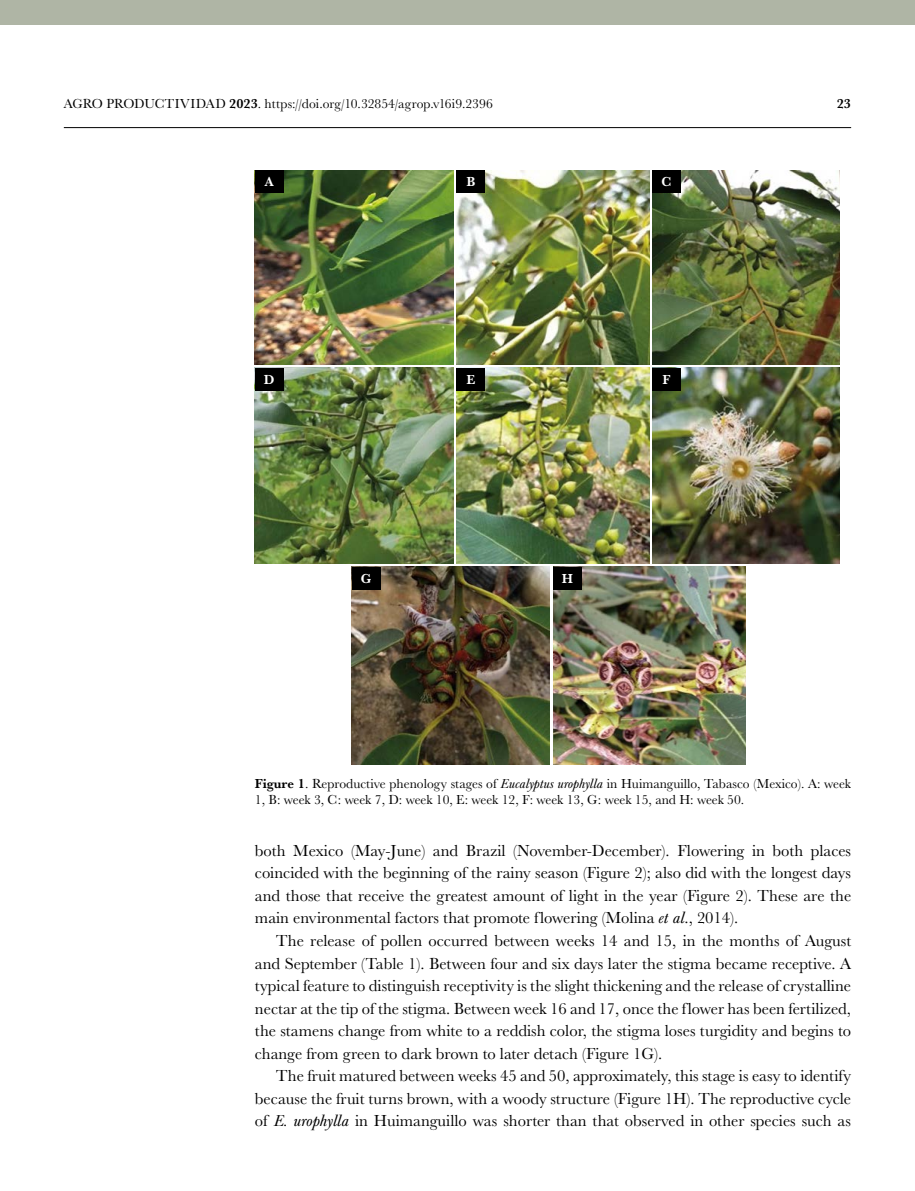
<style>
.page{position:relative;width:915px;height:1191px;background:#fff}
.page>*{position:absolute;margin:0;border:0;box-sizing:border-box;transform-origin:0 0}
.t1{font:16.5px/22.5px "Baskerville URW";color:#000;text-align:justify}
.t2{font:13.5px/16.5px "Baskerville URW";color:#000}
.t3{font:700 13.5px "Baskerville URW";color:#fff}
.t4{font:700 13.5px "Baskerville URW";color:#000}
.s1{font-weight:700}
.s2{font-style:italic}
</style>
<div class="page">
<hr style="left:64px;top:127px;width:786px;height:1px;background:#000">
<div style="left:0;top:0;width:914px;height:24px;background:#afb5a5"></div>
<img style="left:255px;top:170px;width:198px;height:194px">
<img style="left:456px;top:170px;width:192px;height:194px">
<img style="left:652px;top:170px;width:187px;height:194px">
<img style="left:255px;top:368px;width:198px;height:196px">
<img style="left:456px;top:368px;width:192px;height:195px">
<img style="left:652px;top:368px;width:187px;height:195px">
<img style="left:351px;top:567px;width:198px;height:197px">
<img style="left:553px;top:567px;width:192px;height:197px">
<div style="left:255px;top:170px;width:28px;height:23px;background:#000"></div>
<div style="left:456px;top:170px;width:29px;height:23px;background:#000"></div>
<div style="left:652px;top:170px;width:28px;height:23px;background:#000"></div>
<div style="left:255px;top:368px;width:28px;height:22px;background:#000"></div>
<div style="left:456px;top:368px;width:29px;height:23px;background:#000"></div>
<div style="left:652px;top:368px;width:28px;height:22px;background:#000"></div>
<div style="left:351px;top:567px;width:29px;height:22px;background:#000"></div>
<div style="left:553px;top:567px;width:28px;height:22px;background:#000"></div>
<p class="t2" style="left:64px;top:95px;width:430px">AGRO PRODUCTIVIDAD <span class="s1">2023</span>. https://doi.org/10.32854/agrop.v16i9.2396</p>
<p class="t4" style="left:836px;top:94px;width:16px">23</p>
<p class="t3" style="left:265px;top:172px;width:10px">A</p>
<p class="t3" style="left:466px;top:172px;width:10px">B</p>
<p class="t3" style="left:661px;top:172px;width:11px">C</p>
<p class="t3" style="left:264px;top:369px;width:12px">D</p>
<p class="t3" style="left:466px;top:370px;width:10px">E</p>
<p class="t3" style="left:662px;top:369px;width:9px">F</p>
<p class="t3" style="left:360px;top:568px;width:12px">G</p>
<p class="t3" style="left:561px;top:568px;width:13px">H</p>
<p class="t2" style="left:255px;top:774px;width:597px"><span class="s1">Figure 1</span>. Reproductive phenology stages of <span class="s2">Eucalyptus urophylla</span> in Huimanguillo, Tabasco (Mexico). A: week<br>1, B: week 3, C: week 7, D: week 10, E: week 12, F: week 13, G: week 15, and H: week 50.</p>
<p class="t1" style="left:255px;top:838px;width:597px">both Mexico (May-June) and Brazil (November-December). Flowering in both places coincided with the beginning of the rainy season (Figure 2); also did with the longest days and those that receive the greatest amount of light in the year (Figure 2). These are the main environmental factors that promote flowering (Molina <span class="s2">et al</span>., 2014).</p>
<p class="t1" style="left:255px;top:928px;width:597px;text-indent:21px">The release of pollen occurred between weeks 14 and 15, in the months of August and September (Table 1). Between four and six days later the stigma became receptive. A typical feature to distinguish receptivity is the slight thickening and the release of crystalline nectar at the tip of the stigma. Between week 16 and 17, once the flower has been fertilized, the stamens change from white to a reddish color, the stigma loses turgidity and begins to change from green to dark brown to later detach (Figure 1G).</p>
<p class="t1" style="left:255px;top:1063px;width:597px;text-indent:21px">The fruit matured between weeks 45 and 50, approximately, this stage is easy to identify because the fruit turns brown, with a woody structure (Figure 1H). The reproductive cycle of <span class="s2">E. urophylla</span> in Huimanguillo was shorter than that observed in other species such as</p>
</div>
